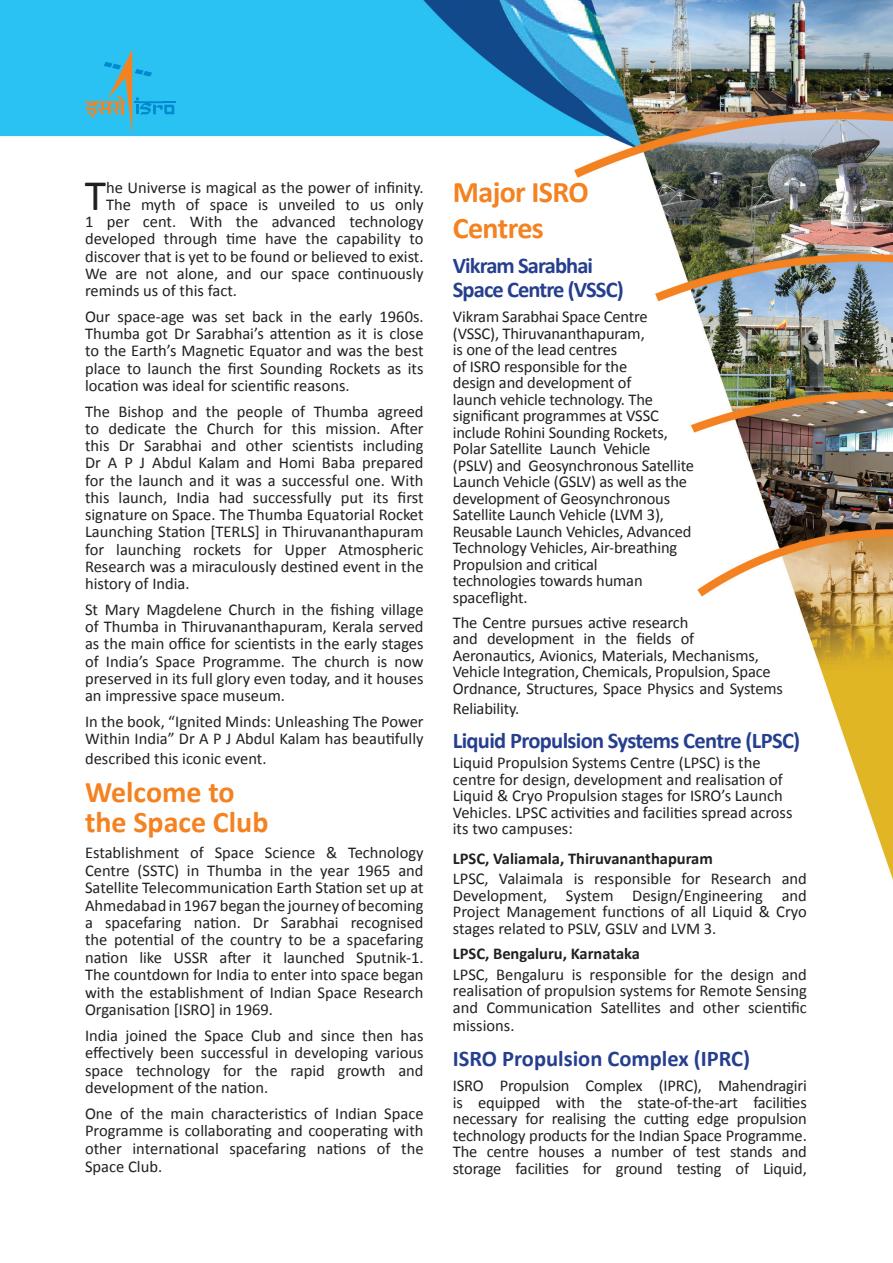
<style>
.page{position:relative;width:893px;height:1263px;background:#fff}
.page>*{position:absolute;margin:0;border:0;box-sizing:border-box;transform-origin:0 0}
.t1{font:43.65px "Calibri";color:#231f20}
.t2{font:700 30px/30px "Calibri";letter-spacing:-.01em;color:#f48221}
.t3{font:700 22.5px/24px "Calibri";letter-spacing:-.03em;color:#253f8e}
.t4{font:700 22.5px "Calibri";color:#253f8e}
.t5{font:16.5px/16.5px "Calibri";letter-spacing:-.01em;color:#231f20;text-align:justify}
.t6{font:700 16.5px "Calibri";color:#231f20}
</style>
<div class="page">
<img style="left:0;top:0;width:893px;height:880px">
<svg style="left:85px;top:49px;width:90px;height:87px;background:#3cb8da"></svg>
<p class="t1" style="left:85px;top:168px;width:23px">T</p>
<p class="t5" style="left:106px;top:179px;width:319px">he Universe is magical as the power of infinity.</p>
<p class="t5" style="left:106px;top:196px;width:319px">The myth of space is unveiled to us only</p>
<p class="t5" style="left:85px;top:213px;width:340px">1 per cent. With the advanced technology</p>
<p class="t5" style="left:85px;top:231px;width:340px">developed through time have the capability to</p>
<p class="t5" style="left:85px;top:248px;width:340px">discover that is yet to be found or believed to exist.</p>
<p class="t5" style="left:85px;top:265px;width:340px">We are not alone, and our space continuously</p>
<p class="t5" style="left:85px;top:282px;width:153px">reminds us of this fact.</p>
<p class="t5" style="left:85px;top:308px;width:340px;line-height:17.2px">Our space-age was set back in the early 1960s.<br>Thumba got Dr Sarabhai’s attention as it is close to the Earth’s Magnetic Equator and was the best place to launch the first Sounding Rockets as its location was ideal for scientific reasons.</p>
<p class="t5" style="left:85px;top:403px;width:340px;line-height:17.2px">The Bishop and the people of Thumba agreed to dedicate the Church for this mission. After this Dr Sarabhai and other scientists including Dr A P J Abdul Kalam and Homi Baba prepared for the launch and it was a successful one. With this launch, India had successfully put its first signature on Space. The Thumba Equatorial Rocket Launching Station [TERLS] in Thiruvananthapuram for launching rockets for Upper Atmospheric Research was a miraculously destined event in the history of India.</p>
<p class="t5" style="left:85px;top:601px;width:340px;line-height:17.2px">St Mary Magdelene Church in the fishing village of Thumba in Thiruvananthapuram, Kerala served as the main office for scientists in the early stages of India’s Space Programme. The church is now preserved in its full glory even today, and it houses an impressive space museum.</p>
<p class="t5" style="left:85px;top:713px;width:340px;line-height:17.2px">In the book, “Ignited Minds: Unleashing The Power<br>Within India” Dr A P J Abdul Kalam has beautifully</p>
<p class="t5" style="left:85px;top:750px;width:183px">described this iconic event.</p>
<p class="t2" style="left:85px;top:777px;width:185px">Welcome to the Space Club</p>
<p class="t5" style="left:85px;top:844px;width:340px;line-height:17.4px">Establishment of Space Science &amp; Technology Centre (SSTC) in Thumba in the year 1965 and Satellite Telecommunication Earth Station set up at Ahmedabad in 1967 began the journey of becoming a spacefaring nation. Dr Sarabhai recognised the potential of the country to be a spacefaring nation like USSR after it launched Sputnik-1.<br>The countdown for India to enter into space began with the establishment of Indian Space Research Organisation [ISRO] in 1969.</p>
<p class="t5" style="left:85px;top:1027px;width:340px;line-height:17.4px">India joined the Space Club and since then has effectively been successful in developing various space technology for the rapid growth and development of the nation.</p>
<p class="t5" style="left:85px;top:1105px;width:340px;line-height:17.5px">One of the main characteristics of Indian Space Programme is collaborating and cooperating with other international spacefaring nations of the Space Club.</p>
<p class="t2" style="left:453px;top:174px;width:137px;line-height:36px">Major ISRO<br>Centres</p>
<p class="t3" style="left:453px;top:254px;width:172px">Vikram Sarabhai<br>Space Centre (VSSC)</p>
<p class="t5" style="left:453px;top:308px;width:243px;text-align:left">Vikram Sarabhai Space Centre (VSSC), Thiruvananthapuram,<br>is one of the lead centres<br>of ISRO responsible for the<br>design and development of<br>launch vehicle technology. The significant programmes at VSSC include Rohini Sounding Rockets,<br>Polar Satellite Launch Vehicle (PSLV) and Geosynchronous Satellite<br>Launch Vehicle (GSLV) as well as the development of Geosynchronous<br>Satellite Launch Vehicle (LVM 3),<br>Reusable Launch Vehicles, Advanced<br>Technology Vehicles, Air-breathing<br>Propulsion and critical<br>technologies towards human spaceflight.</p>
<p class="t5" style="left:453px;top:614px;width:331px;text-align:left">The Centre pursues active research<br>and development in the fields of<br>Aeronautics, Avionics, Materials, Mechanisms, Vehicle Integration, Chemicals, Propulsion, Space Ordnance, Structures, Space Physics and Systems</p>
<p class="t5" style="left:453px;top:700px;width:68px">Reliability.</p>
<p class="t3" style="left:453px;top:728px;width:349px">Liquid Propulsion Systems Centre (LPSC)</p>
<p class="t5" style="left:453px;top:755px;width:341px;text-align:left">Liquid Propulsion Systems Centre (LPSC) is the centre for design, development and realisation of Liquid &amp; Cryo Propulsion stages for ISRO’s Launch Vehicles. LPSC activities and facilities spread across its two campuses:</p>
<p class="t6" style="left:453px;top:847px;width:261px">LPSC, Valiamala, Thiruvananthapuram</p>
<p class="t5" style="left:453px;top:871px;width:355px">LPSC, Valaimala is responsible for Research and Development, System Design/Engineering and Project Management functions of all Liquid &amp; Cryo stages related to PSLV, GSLV and LVM 3.</p>
<p class="t6" style="left:453px;top:943px;width:189px">LPSC, Bengaluru, Karnataka</p>
<p class="t5" style="left:453px;top:966px;width:355px">LPSC, Bengaluru is responsible for the design and realisation of propulsion systems for Remote Sensing and Communication Satellites and other scientific</p>
<p class="t5" style="left:453px;top:1017px;width:63px">missions.</p>
<p class="t4" style="left:453px;top:1044px;width:299px">ISRO Propulsion Complex (IPRC)</p>
<p class="t5" style="left:453px;top:1077px;width:355px">ISRO Propulsion Complex (IPRC), Mahendragiri is equipped with the state-of-the-art facilities necessary for realising the cutting edge propulsion technology products for the Indian Space Programme.<br>The centre houses a number of test stands and storage facilities for ground testing of Liquid,</p>
</div>
